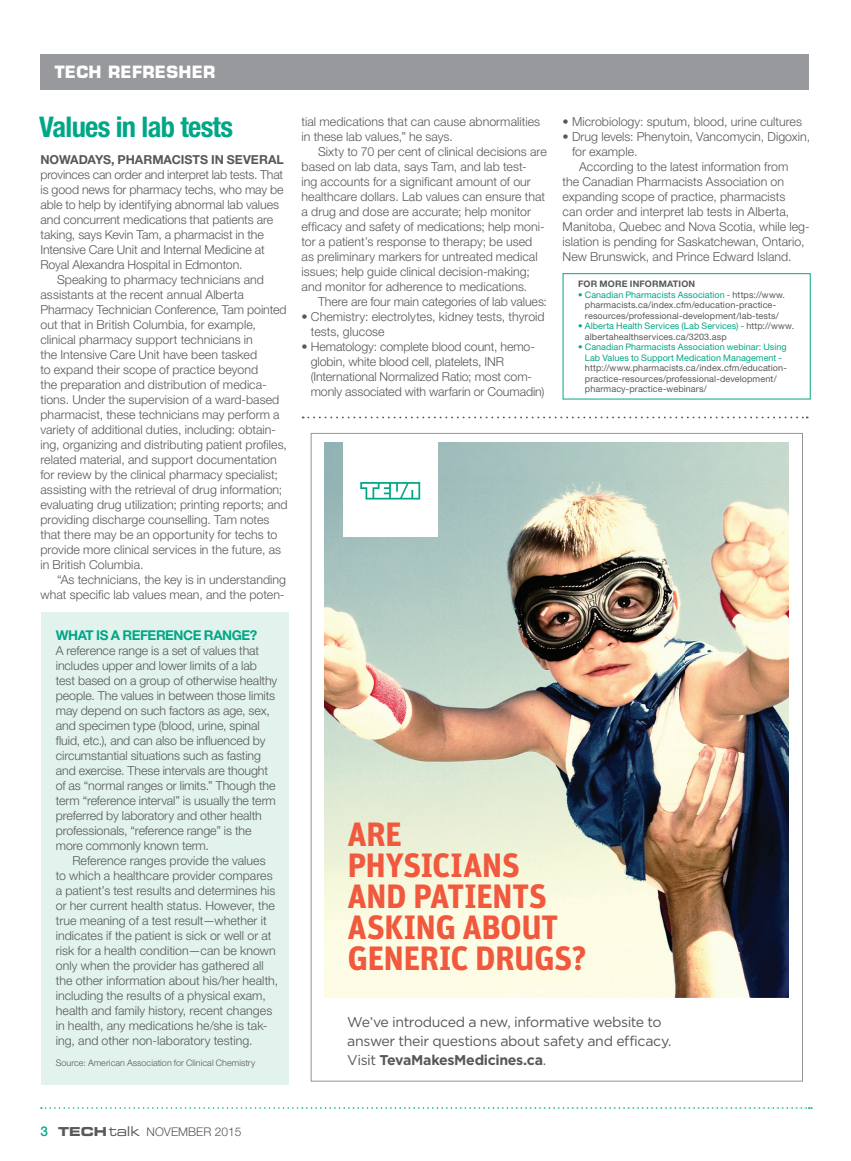
<style>
.page{position:relative;width:851px;height:1161px;background:#fff}
.page>*{position:absolute;margin:0;border:0;box-sizing:border-box;transform-origin:0 0}
.t1{font:700 33.75px/30.9px "Unit OT";letter-spacing:-.02em;color:#f0593e}
.heds{font:700 condensed 28.5px "Helvetica Neue LT Std";letter-spacing:-.025em;color:#00a786}
.t2{font:700 16.5px "Eurostile LT Std";letter-spacing:.015em;color:#fff}
.t3{font:14.1px/19.4px "Gotham";letter-spacing:-.03em;color:#57585a}
.TT___MAIN_TEXT{font:700 13.5px "Helvetica Neue LT Std";letter-spacing:-.035em;color:#00a786}
.TT___MAIN_TEXT-2{font:300 12.3px/15px "Helvetica Neue LT Std";color:#57585a}
.t4{font:300 12px "Helvetica Neue LT Std";color:#57585a}
.TT_references{font:9px/10.5px "Helvetica Neue LT Std";letter-spacing:.01em;color:#57585a}
.TT_references-2{font:300 9px "Helvetica Neue LT Std";letter-spacing:.005em;color:#57585a}
.TT_references-3{font:700 9px "Helvetica Neue LT Std";letter-spacing:.02em;color:#57585a}
.s1{font-weight:700}
.s2{color:#00a786}
.s3{font-weight:500;font-size:13.5px;color:#00a786}
.s4{font-family:"Eurostile LT Std Bold Ex 2";font-weight:400;font-size:12.3px}
.s5{font-family:"Eurostile LT Std Ex 2";font-weight:400;font-size:13.5px}
</style>
<div class="page">
<div style="left:41px;top:612px;width:248px;height:473px;background:#e2f3ee"></div>
<svg style="left:41px;top:1107px;width:770px;height:2px"></svg>
<div style="left:41px;top:54px;width:768px;height:36px;background:#97999c"></div>
<svg style="left:302px;top:417px;width:505px;height:1px"></svg>
<img style="left:324px;top:442px;width:465px;height:556px">
<div style="left:343px;top:439px;width:94px;height:98px;background:#fff"></div>
<svg style="left:360px;top:482px;width:60px;height:18px"></svg>
<div style="left:562px;top:273px;width:248px;height:126px;border:1px solid #00a786"></div>
<p class="t2" style="left:55px;top:61px;width:162px">TECH REFRESHER</p>
<p class="heds" style="left:39px;top:110px;width:195px">Values in lab tests</p>
<p class="TT___MAIN_TEXT-2" style="left:40px;top:152px;width:245px"><span class="s1">NOWADAYS, PHARMACISTS IN SEVERAL </span>provinces can order and interpret lab tests. That is good news for pharmacy techs, who may be able to help by identifying abnormal lab values and concurrent medications that patients are taking, says Kevin Tam, a pharmacist in the Intensive Care Unit and Internal Medicine at Royal Alexandra Hospital in Edmonton.</p>
<p class="TT___MAIN_TEXT-2" style="left:40px;top:272px;width:249px;text-indent:16px">Speaking to pharmacy technicians and assistants at the recent annual Alberta Pharmacy Technician Conference, Tam pointed out that in British Columbia, for example, clinical pharmacy support technicians in<br>the Intensive Care Unit have been tasked<br>to expand their scope of practice beyond<br>the preparation and distribution of medica&shy;tions. Under the supervision of a ward-based pharmacist, these technicians may perform a variety of additional duties, including: obtain&shy;ing, organizing and distributing patient profiles, related material, and support documentation for review by the clinical pharmacy specialist; assisting with the retrieval of drug information; evaluating drug utilization; printing reports; and providing discharge counselling. Tam notes that there may be an opportunity for techs to provide more clinical services in the future, as in British Columbia.</p>
<p class="TT___MAIN_TEXT-2" style="left:40px;top:572px;width:247px;text-align:right">“As technicians, the key is in understanding what specific lab values mean, and the poten-</p>
<p class="TT___MAIN_TEXT" style="left:56px;top:627px;width:203px">WHAT IS A REFERENCE RANGE?</p>
<p class="TT___MAIN_TEXT-2" style="left:56px;top:643px;width:223px">A reference range is a set of values that includes upper and lower limits of a lab test based on a group of otherwise healthy people. The values in between those limits may depend on such factors as age, sex, and specimen type (blood, urine, spinal fluid, etc.), and can also be influenced by circumstantial situations such as fasting and exercise. These intervals are thought of as “normal ranges or limits.” Though the term “reference interval” is usually the term preferred by laboratory and other health professionals, “reference range” is the more commonly known term.</p>
<p class="TT___MAIN_TEXT-2" style="left:56px;top:853px;width:224px;text-indent:16px">Reference ranges provide the values to which a healthcare provider compares a patient’s test results and determines his or her current health status. However, the true meaning of a test result—whether it indicates if the patient is sick or well or at risk for a health condition—can be known only when the provider has gathered all the other information about his/her health, including the results of a physical exam, health and family history, recent changes in health, any medications he/she is tak&shy;ing, and other non-laboratory testing.</p>
<p class="TT_references-2" style="left:56px;top:1058px;width:201px">Source: American Association for Clinical Chemistry</p>
<p class="TT___MAIN_TEXT-2" style="left:301px;top:113px;width:240px">tial medications that can cause abnormalities in these lab values,” he says.</p>
<p class="TT___MAIN_TEXT-2" style="left:301px;top:143px;width:247px;text-indent:16px">Sixty to 70 per cent of clinical decisions are based on lab data, says Tam, and lab test-<br>ing accounts for a significant amount of our healthcare dollars. Lab values can ensure that a drug and dose are accurate; help monitor efficacy and safety of medications; help moni&shy;tor a patient’s response to therapy; be used as preliminary markers for untreated medical issues; help guide clinical decision-making; and monitor for adherence to medications.</p>
<p class="TT___MAIN_TEXT-2" style="left:318px;top:293px;width:230px">There are four main categories of lab values:</p>
<p class="TT___MAIN_TEXT-2" style="left:311px;top:308px;width:235px;text-indent:-9px">• Chemistry: electrolytes, kidney tests, thyroid tests, glucose</p>
<p class="TT___MAIN_TEXT-2" style="left:311px;top:338px;width:235px;text-indent:-9px">• Hematology: complete blood count, hemo&shy;globin, white blood cell, platelets, INR (International Normalized Ratio; most com&shy;monly associated with warfarin or Coumadin)</p>
<p class="TT___MAIN_TEXT-2" style="left:562px;top:113px;width:241px">• Microbiology: sputum, blood, urine cultures</p>
<p class="TT___MAIN_TEXT-2" style="left:572px;top:128px;width:240px;text-indent:-9px">• Drug levels: Phenytoin, Vancomycin, Digoxin, for example.</p>
<p class="TT___MAIN_TEXT-2" style="left:562px;top:158px;width:248px;text-indent:16px">According to the latest information from<br>the Canadian Pharmacists Association on expanding scope of practice, pharmacists<br>can order and interpret lab tests in Alberta, Manitoba, Quebec and Nova Scotia, while leg&shy;islation is pending for Saskatchewan, Ontario, New Brunswick, and Prince Edward Island.</p>
<p class="TT_references-3" style="left:578px;top:278px;width:118px">FOR MORE INFORMATION</p>
<p class="TT_references" style="left:578px;top:289px;width:208px;text-align:center"><span class="s2">• Canadian Pharmacists Association -</span> https://www. pharmacists.ca/index.cfm/education-practice&shy;resources/professional-development/lab-tests/</p>
<p class="TT_references" style="left:585px;top:320px;width:211px;text-indent:-7px"><span class="s2">• Alberta Health Services (Lab Services) -</span> http://www. albertahealthservices.ca/3203.asp</p>
<p class="TT_references" style="left:585px;top:341px;width:203px;text-indent:-7px"><span class="s2">• Canadian Pharmacists Association webinar: Using Lab Values to Support Medication Management - </span>http://www.pharmacists.ca/index.cfm/education&shy;practice-resources/professional-development/ pharmacy-practice-webinars/</p>
<p class="t1" style="left:347px;top:819px;width:241px">ARE<br>PHYSICIANS<br>AND PATIENTS<br>ASKING ABOUT<br>GENERIC DRUGS?</p>
<p class="t3" style="left:347px;top:1012px;width:326px">We’ve introduced a new, informative website to answer their questions about safety and efficacy.<br>Visit <span class="s1">TevaMakesMedicines.ca</span>.</p>
<p class="t4" style="left:40px;top:1124px;width:202px"><span class="s3">3</span> <span class="s4">tech</span><span class="s5">talk</span> NOVEMBER 2015</p>
</div>
